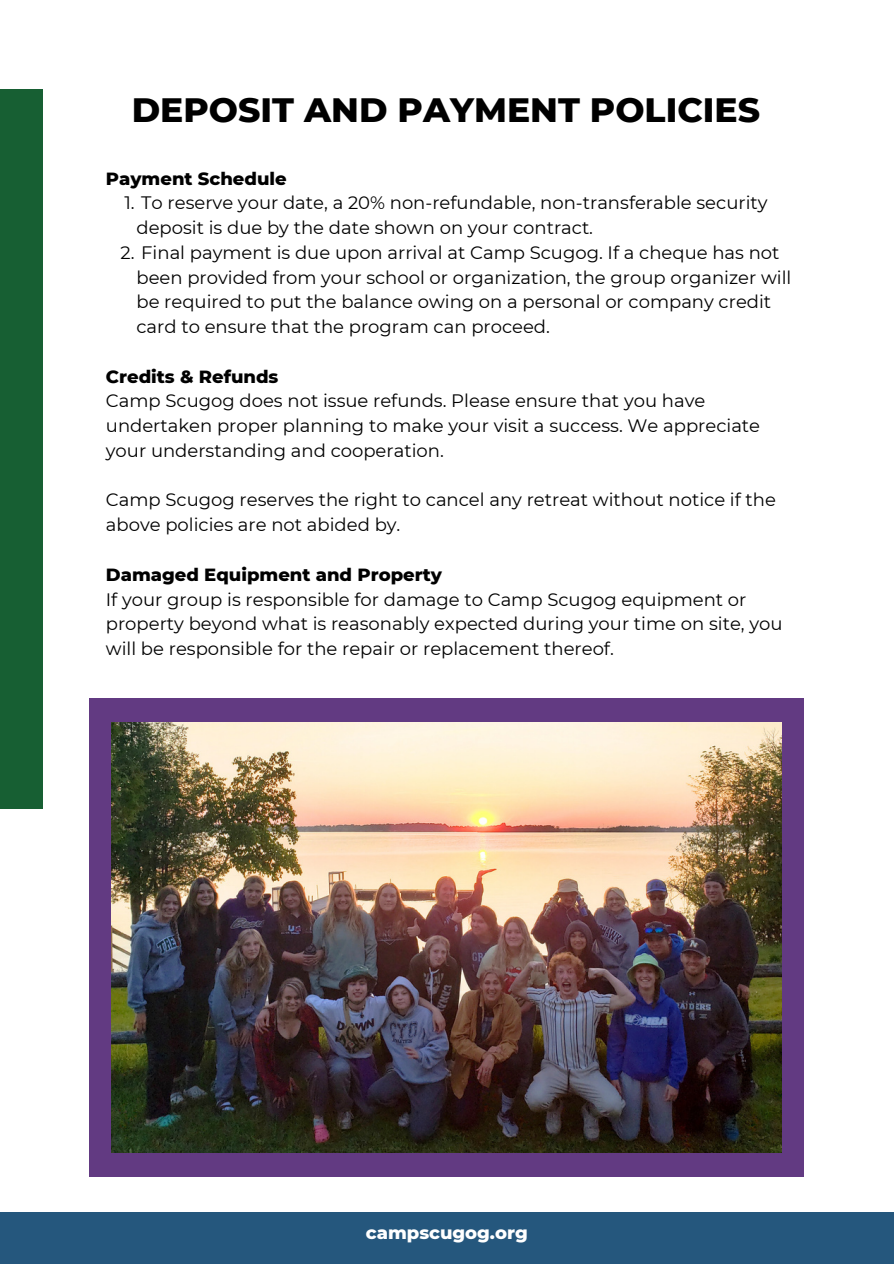
<style>
.page{position:relative;width:894px;height:1264px;background:#fff}
.page>*{position:absolute;margin:0;border:0;box-sizing:border-box;transform-origin:0 0}
.t1{font:800 34.5px "Montserrat";color:#000}
.t2{font:18px/24.8px "Montserrat";color:#000}
.t3{font:800 18px "Montserrat";color:#000}
.t4{font:800 18px "Montserrat";color:#fff}
</style>
<div class="page">
<div style="left:0;top:1212px;width:893px;height:51px;background:#25577d"></div>
<div style="left:89px;top:698px;width:714px;height:478px;background:#623a82"></div>
<div style="left:0;top:89px;width:43px;height:719px;background:#175f33"></div>
<img style="left:112px;top:722px;width:669px;height:430px">
<p class="t1" style="left:132px;top:88px;width:629px">DEPOSIT AND PAYMENT POLICIES</p>
<h1 class="t3" style="left:106px;top:167px;width:182px">Payment Schedule</h1>
<h2 class="t2" style="left:136px;top:190px;width:632px;text-indent:-12px">1. To reserve your date, a 20% non-refundable, non-transferable security deposit is due by the date shown on your contract.</h2>
<p class="t2" style="left:136px;top:240px;width:656px;text-indent:-16px">2. Final payment is due upon arrival at Camp Scugog. If a cheque has not been provided from your school or organization, the group organizer will be required to put the balance owing on a personal or company credit card to ensure that the program can proceed.</p>
<p class="t3" style="left:106px;top:365px;width:174px">Credits &amp; Refunds</p>
<p class="t2" style="left:106px;top:388px;width:655px">Camp Scugog does not issue refunds. Please ensure that you have undertaken proper planning to make your visit a success. We appreciate your understanding and cooperation.</p>
<p class="t2" style="left:106px;top:487px;width:671px">Camp Scugog reserves the right to cancel any retreat without notice if the above policies are not abided by.</p>
<p class="t3" style="left:106px;top:563px;width:337px">Damaged Equipment and Property</p>
<p class="t2" style="left:106px;top:586px;width:678px">If your group is responsible for damage to Camp Scugog equipment or property beyond what is reasonably expected during your time on site, you will be responsible for the repair or replacement thereof.</p>
<h2 class="t4" style="left:366px;top:1221px;width:163px">campscugog.org</h2>
</div>
